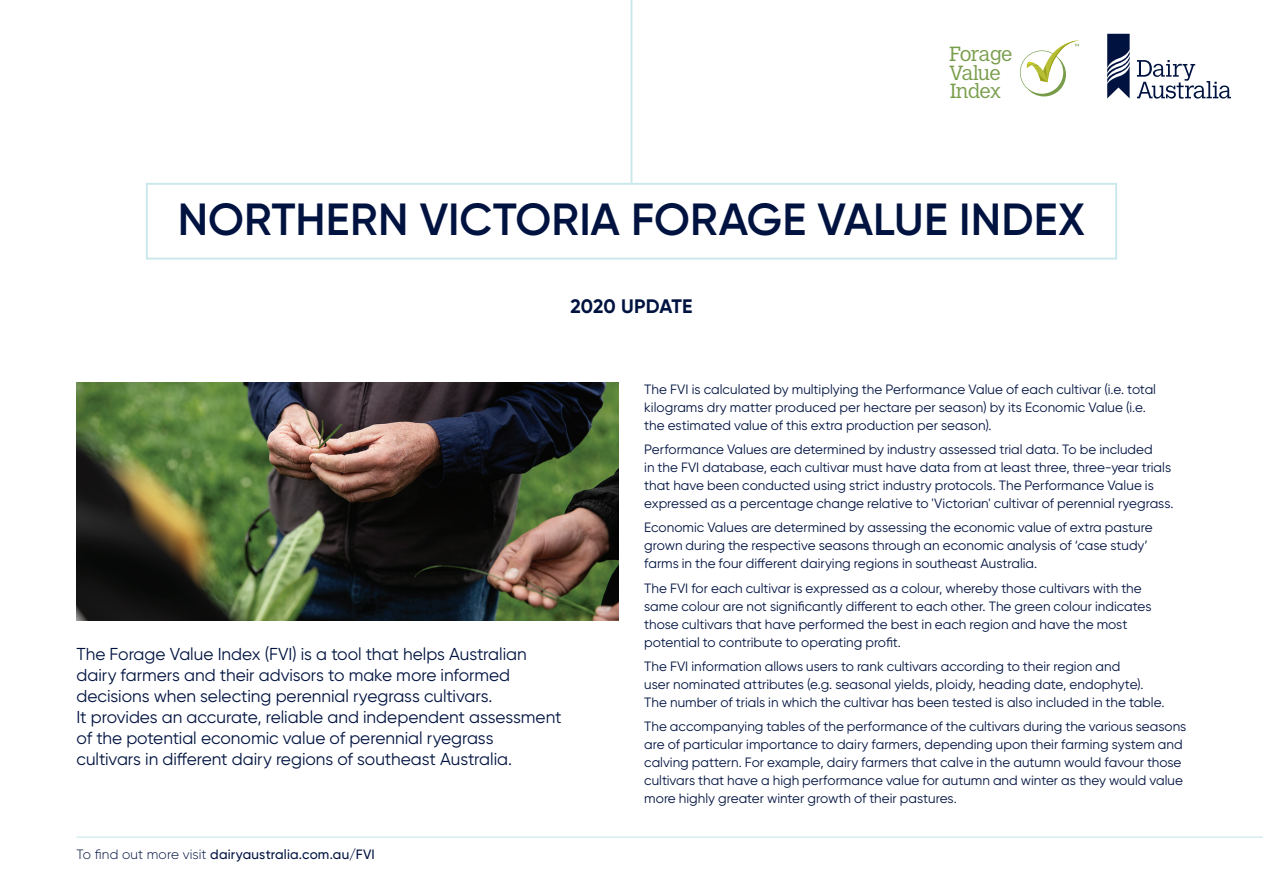
<style>
.page{position:relative;width:1263px;height:893px;background:#fff}
.page>*{position:absolute;margin:0;border:0;box-sizing:border-box;transform-origin:0 0}
.t1{font:600 45px "Gilroy";color:#001340}
.t2{font:300 20.25px/18.8px "Calvert MT Std";letter-spacing:-.04em;color:#789d4a}
.t3{font:700 19.5px "Gilroy";letter-spacing:.005em;color:#001340}
.t4{font:17.25px/21px "Gilroy";letter-spacing:-.005em;color:#001340}
.t5{font:13.5px/18px "Gilroy";color:#001340}
.t6{font:500 13.5px "Gilroy";letter-spacing:.015em;color:#001340}
.s1{font-weight:300}
</style>
<div class="page">
<hr style="left:630px;top:0;width:2px;height:183px;background:#c8e8ec">
<svg style="left:1020px;top:40px;width:59px;height:56px"></svg>
<svg style="left:1137px;top:60px;width:94px;height:39px"></svg>
<svg style="left:1107px;top:34px;width:22px;height:64px"></svg>
<hr style="left:77px;top:837px;width:1186px;height:1px;background:#c8e8ec">
<div style="left:146px;top:183px;width:971px;height:77px;border:2px solid #c8e8ec"></div>
<img style="left:77px;top:383px;width:542px;height:238px">
<h2 class="t2" style="left:949px;top:45px;width:65px">Forage<br>Value<br>Index</h2>
<h1 class="t1" style="left:178px;top:192px;width:909px">NORTHERN VICTORIA FORAGE VALUE INDEX</h1>
<h3 class="t3" style="left:570px;top:294px;width:124px">2020 UPDATE</h3>
<p class="t4" style="left:77px;top:643px;width:486px">The Forage Value Index (FVI) is a tool that helps Australian dairy farmers and their advisors to make more informed decisions when selecting perennial ryegrass cultivars.<br>It provides an accurate, reliable and independent assessment of the potential economic value of perennial ryegrass cultivars in different dairy regions of southeast Australia.</p>
<p class="t6" style="left:77px;top:846px;width:300px"><span class="s1">To find out more visit</span> dairyaustralia.com.au/FVI</p>
<p class="t5" style="left:644px;top:380px;width:513px">The FVI is calculated by multiplying the Performance Value of each cultivar (i.e. total kilograms dry matter produced per hectare per season) by its Economic Value (i.e. the estimated value of this extra production per season).</p>
<p class="t5" style="left:644px;top:440px;width:531px">Performance Values are determined by industry assessed trial data. To be included<br>in the FVI database, each cultivar must have data from at least three, three-year trials that have been conducted using strict industry protocols. The Performance Value is expressed as a percentage change relative to 'Victorian' cultivar of perennial ryegrass.</p>
<p class="t5" style="left:644px;top:518px;width:510px">Economic Values are determined by assessing the economic value of extra pasture grown during the respective seasons through an economic analysis of ‘case study’ farms in the four different dairying regions in southeast Australia.</p>
<p class="t5" style="left:644px;top:579px;width:509px">The FVI for each cultivar is expressed as a colour, whereby those cultivars with the same colour are not significantly different to each other. The green colour indicates those cultivars that have performed the best in each region and have the most potential to contribute to operating profit.</p>
<p class="t5" style="left:644px;top:657px;width:522px">The FVI information allows users to rank cultivars according to their region and<br>user nominated attributes (e.g. seasonal yields, ploidy, heading date, endophyte).<br>The number of trials in which the cultivar has been tested is also included in the table.</p>
<p class="t5" style="left:644px;top:717px;width:544px">The accompanying tables of the performance of the cultivars during the various seasons are of particular importance to dairy farmers, depending upon their farming system and calving pattern. For example, dairy farmers that calve in the autumn would favour those cultivars that have a high performance value for autumn and winter as they would value more highly greater winter growth of their pastures.</p>
</div>
